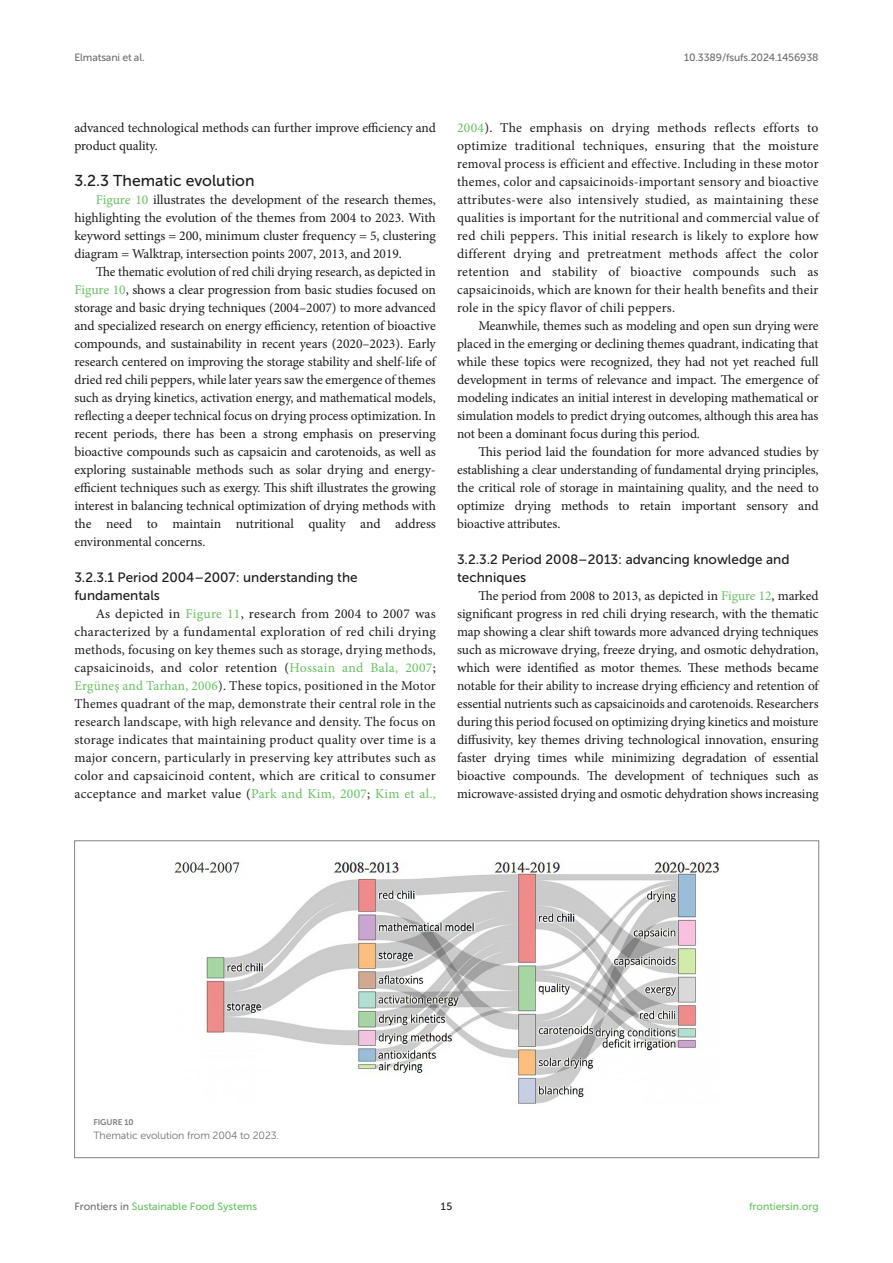
<style>
.page{position:relative;width:893px;height:1263px;background:#fff}
.page>*{position:absolute;margin:0;border:0;box-sizing:border-box;transform-origin:0 0}
.HEAD_3{font:15.75px "Museo Sans 500";color:#1b1c1b}
.TEXT{font:13.5px/18px "Minion Pro";letter-spacing:-.005em;color:#1b1c1b;text-align:justify}
.HEAD_4{font:13.5px/18px "Museo Sans 500";color:#1b1c1b}
.t1{font:10.5px "Museo Sans 500";color:#65c161}
.t2{font:10.5px "Museo Sans 500";letter-spacing:-.015em;color:#706f70}
.FIG_LEG{font:10.5px "Museo Sans 300";letter-spacing:-.01em;color:#706f70}
.t3{font:10.5px "Museo Sans 500";color:#1b1c1b}
.FIG_HD{font:8.25px "Museo Sans 700";letter-spacing:-.01em;color:#7e7f7f}
.s1{color:#65c161}
.s2{color:#706f70}
</style>
<div class="page">
<img style="left:174px;top:861px;width:546px;height:243px">
<p class="t2" style="left:74px;top:51px;width:72px">Elmatsani et al.</p>
<p class="t2" style="left:684px;top:51px;width:136px">10.3389/fsufs.2024.1456938</p>
<p class="TEXT" style="left:74px;top:119px;width:363px">advanced technological methods can further improve efficiency and product quality.</p>
<p class="HEAD_3" style="left:74px;top:172px;width:182px">3.2.3 Thematic evolution</p>
<p class="TEXT" style="left:74px;top:191px;width:363px;text-indent:21px"><span class="s1">Figure 10</span> illustrates the development of the research themes, highlighting the evolution of the themes from 2004 to 2023. With keyword settings = 200, minimum cluster frequency = 5, clustering diagram = Walktrap, intersection points 2007, 2013, and 2019.</p>
<p class="TEXT" style="left:74px;top:263px;width:363px;text-indent:21px">The thematic evolution of red chili drying research, as depicted in <span class="s1">Figure 10</span>, shows a clear progression from basic studies focused on storage and basic drying techniques (2004–2007) to more advanced and specialized research on energy efficiency, retention of bioactive compounds, and sustainability in recent years (2020–2023). Early research centered on improving the storage stability and shelf-life of dried red chili peppers, while later years saw the emergence of themes such as drying kinetics, activation energy, and mathematical models, reflecting a deeper technical focus on drying process optimization. In recent periods, there has been a strong emphasis on preserving bioactive compounds such as capsaicin and carotenoids, as well as exploring sustainable methods such as solar drying and energy&shy;efficient techniques such as exergy. This shift illustrates the growing interest in balancing technical optimization of drying methods with the need to maintain nutritional quality and address environmental concerns.</p>
<p class="HEAD_4" style="left:74px;top:568px;width:285px">3.2.3.1 Period 2004–2007: understanding the fundamentals</p>
<p class="TEXT" style="left:74px;top:605px;width:363px;text-indent:21px">As depicted in <span class="s1">Figure 11</span>, research from 2004 to 2007 was characterized by a fundamental exploration of red chili drying methods, focusing on key themes such as storage, drying methods, capsaicinoids, and color retention (<span class="s1">Hossain and Bala, 2007</span>; <span class="s1">Ergüneş and Tarhan, 2006</span>). These topics, positioned in the Motor Themes quadrant of the map, demonstrate their central role in the research landscape, with high relevance and density. The focus on storage indicates that maintaining product quality over time is a major concern, particularly in preserving key attributes such as color and capsaicinoid content, which are critical to consumer acceptance and market value (<span class="s1">Park and Kim, 2007</span>; <span class="s1">Kim et al.,</span></p>
<p class="TEXT" style="left:457px;top:119px;width:363px"><span class="s1">2004</span>). The emphasis on drying methods reflects efforts to optimize traditional techniques, ensuring that the moisture removal process is efficient and effective. Including in these motor themes, color and capsaicinoids-important sensory and bioactive attributes-were also intensively studied, as maintaining these qualities is important for the nutritional and commercial value of red chili peppers. This initial research is likely to explore how different drying and pretreatment methods affect the color retention and stability of bioactive compounds such as capsaicinoids, which are known for their health benefits and their role in the spicy flavor of chili peppers.</p>
<p class="TEXT" style="left:457px;top:317px;width:363px;text-indent:21px">Meanwhile, themes such as modeling and open sun drying were placed in the emerging or declining themes quadrant, indicating that while these topics were recognized, they had not yet reached full development in terms of relevance and impact. The emergence of modeling indicates an initial interest in developing mathematical or simulation models to predict drying outcomes, although this area has not been a dominant focus during this period.</p>
<p class="TEXT" style="left:457px;top:443px;width:363px;text-indent:21px">This period laid the foundation for more advanced studies by establishing a clear understanding of fundamental drying principles, the critical role of storage in maintaining quality, and the need to optimize drying methods to retain important sensory and bioactive attributes.</p>
<p class="HEAD_4" style="left:457px;top:550px;width:334px">3.2.3.2 Period 2008–2013: advancing knowledge and techniques</p>
<p class="TEXT" style="left:457px;top:587px;width:363px;text-indent:21px">The period from 2008 to 2013, as depicted in <span class="s1">Figure 12</span>, marked significant progress in red chili drying research, with the thematic map showing a clear shift towards more advanced drying techniques such as microwave drying, freeze drying, and osmotic dehydration, which were identified as motor themes. These methods became notable for their ability to increase drying efficiency and retention of essential nutrients such as capsaicinoids and carotenoids. Researchers during this period focused on optimizing drying kinetics and moisture diffusivity, key themes driving technological innovation, ensuring faster drying times while minimizing degradation of essential bioactive compounds. The development of techniques such as microwave-assisted drying and osmotic dehydration shows increasing</p>
<p class="FIG_HD" style="left:94px;top:1118px;width:42px">FIGURE 10</p>
<p class="FIG_LEG" style="left:94px;top:1129px;width:187px">Thematic evolution from 2004 to 2023.</p>
<p class="t1" style="left:74px;top:1200px;width:184px"><span class="s2">Frontiers in</span> Sustainable Food Systems</p>
<p class="t3" style="left:441px;top:1200px;width:13px">15</p>
<p class="t1" style="left:749px;top:1200px;width:71px">frontiersin.org</p>
</div>
